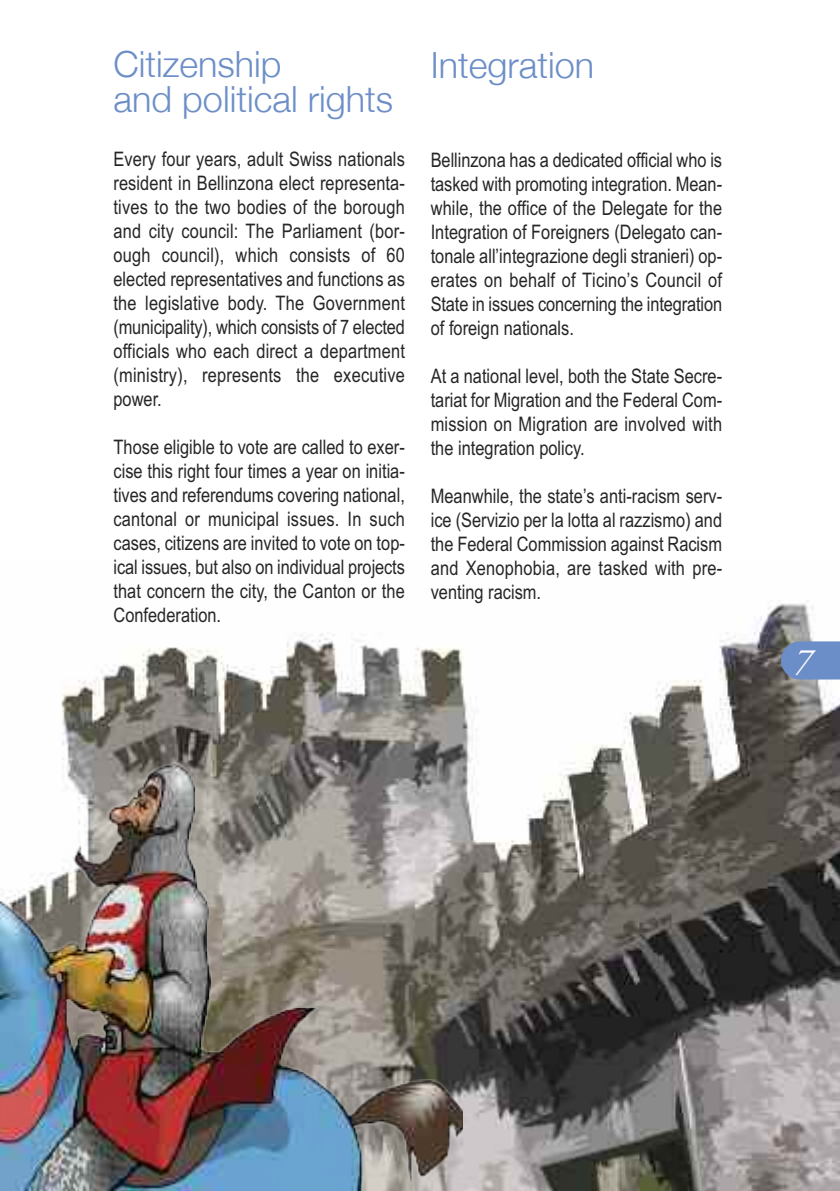
<style>
.page{position:relative;width:840px;height:1191px;background:#fff}
.page>*{position:absolute;margin:0;border:0;box-sizing:border-box;transform-origin:0 0}
.t1{font:300 36px/35.2px "Helvetica Neue";color:#6c8ec8}
.t2{font:italic 36px "Adobe Garamond Pro";color:#fff}
.t3{font:20px/24px "Arial Narrow";letter-spacing:.005em;color:#272526;text-align:justify}
</style>
<div class="page">
<img style="left:61px;top:600px;width:778px;height:591px">
<svg style="left:780px;top:641px;width:59px;height:38px;background:#6c8abe"></svg>
<img style="left:0;top:741px;width:462px;height:450px">
<h1 class="t1" style="left:113px;top:46px;width:281px">Citizenship<br>and political rights</h1>
<p class="t3" style="left:113px;top:147px;width:293px">Every four years, adult Swiss nationals resident in Bellinzona elect representa&shy;tives to the two bodies of the borough and city council: The Parliament (bor&shy;ough council), which consists of 60 elected representatives and functions as the legislative body. The Government (municipality), which consists of 7 elected officials who each direct a department (ministry), represents the executive power.</p>
<p class="t3" style="left:113px;top:435px;width:293px">Those eligible to vote are called to exer&shy;cise this right four times a year on initia&shy;tives and referendums covering national, cantonal or municipal issues. In such cases, citizens are invited to vote on top&shy;ical issues, but also on individual projects that concern the city, the Canton or the Confederation.</p>
<h1 class="t1" style="left:430px;top:47px;width:165px">Integration</h1>
<p class="t3" style="left:430px;top:148px;width:293px">Bellinzona has a dedicated official who is tasked with promoting integration. Mean&shy;while, the office of the Delegate for the Integration of Foreigners (Delegato can&shy;tonale all’integrazione degli stranieri) op&shy;erates on behalf of Ticino’s Council of State in issues concerning the integration of foreign nationals.</p>
<p class="t3" style="left:430px;top:364px;width:293px">At a national level, both the State Secre&shy;tariat for Migration and the Federal Com&shy;mission on Migration are involved with the integration policy.</p>
<p class="t3" style="left:430px;top:484px;width:293px">Meanwhile, the state’s anti-racism serv&shy;ice (Servizio per la lotta al razzismo) and the Federal Commission against Racism and Xenophobia, are tasked with pre&shy;venting racism.</p>
<h1 class="t2" style="left:793px;top:647px;width:19px">7</h1>
</div>
